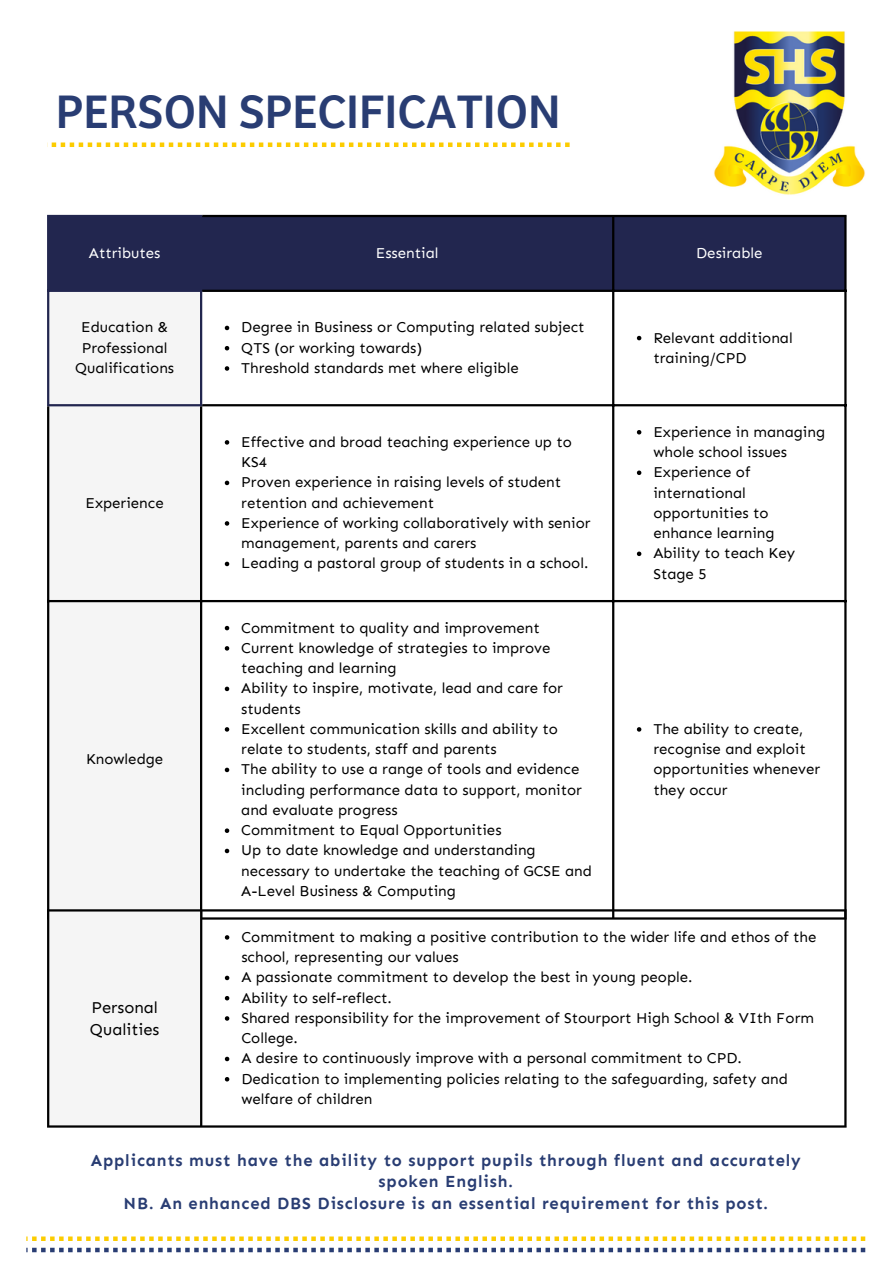
<style>
.page{position:relative;width:894px;height:1264px;background:#fff}
.page>*{position:absolute;margin:0;border:0;box-sizing:border-box;transform-origin:0 0}
.t1{font:48.75px "Bree";color:#293d73}
.t2{font:700 16.5px/21.3px "Sen";letter-spacing:.05em;color:#293d73;text-align:center}
.t3{font:16.5px/22.5px "Sen";color:#000}
.t4{font:15px/20.2px "Sen";color:#000}
.t5{font:15px "Sen";color:#fff}
</style>
<div class="page">
<div style="left:49px;top:217px;width:795px;height:73px;background:#22264f"></div>
<div style="left:49px;top:292px;width:151px;height:617px;background:#f5f5f5"></div>
<svg style="left:225px;top:326px;width:4px;height:4px"></svg>
<svg style="left:225px;top:346px;width:4px;height:4px"></svg>
<svg style="left:225px;top:366px;width:4px;height:5px"></svg>
<svg style="left:636px;top:336px;width:5px;height:4px"></svg>
<svg style="left:225px;top:440px;width:4px;height:4px"></svg>
<svg style="left:225px;top:480px;width:4px;height:5px"></svg>
<svg style="left:225px;top:521px;width:4px;height:4px"></svg>
<svg style="left:225px;top:561px;width:4px;height:5px"></svg>
<svg style="left:636px;top:430px;width:5px;height:4px"></svg>
<svg style="left:636px;top:470px;width:5px;height:5px"></svg>
<svg style="left:636px;top:551px;width:5px;height:5px"></svg>
<svg style="left:225px;top:626px;width:4px;height:4px"></svg>
<svg style="left:225px;top:646px;width:4px;height:4px"></svg>
<svg style="left:225px;top:686px;width:4px;height:5px"></svg>
<svg style="left:225px;top:727px;width:4px;height:4px"></svg>
<svg style="left:225px;top:767px;width:4px;height:5px"></svg>
<svg style="left:225px;top:828px;width:4px;height:5px"></svg>
<svg style="left:225px;top:848px;width:4px;height:5px"></svg>
<svg style="left:636px;top:727px;width:5px;height:4px"></svg>
<hr style="left:47px;top:217px;width:2px;height:187px;background:#22264f">
<hr style="left:200px;top:217px;width:2px;height:187px;background:#22264f">
<hr style="left:47px;top:215px;width:155px;height:2px;background:#22264f">
<hr style="left:47px;top:290px;width:155px;height:2px;background:#22264f">
<hr style="left:47px;top:404px;width:155px;height:2px;background:#22264f">
<hr style="left:47px;top:406px;width:2px;height:511px;background:#000">
<hr style="left:200px;top:406px;width:2px;height:511px;background:#000">
<hr style="left:612px;top:217px;width:2px;height:700px;background:#000">
<hr style="left:844px;top:217px;width:2px;height:700px;background:#000">
<hr style="left:202px;top:215px;width:644px;height:2px;background:#000">
<hr style="left:202px;top:290px;width:644px;height:2px;background:#000">
<hr style="left:202px;top:404px;width:644px;height:2px;background:#000">
<hr style="left:47px;top:600px;width:799px;height:2px;background:#000">
<hr style="left:47px;top:917px;width:799px;height:2px;background:#000">
<svg style="left:47px;top:142px;width:522px;height:5px"></svg>
<img style="left:714px;top:31px;width:151px;height:164px">
<svg style="left:26px;top:1236px;width:839px;height:4px"></svg>
<svg style="left:26px;top:1247px;width:839px;height:5px"></svg>
<div style="left:48px;top:910px;width:153px;height:216px;background:#f5f5f5"></div>
<svg style="left:225px;top:935px;width:4px;height:4px"></svg>
<svg style="left:225px;top:975px;width:4px;height:5px"></svg>
<svg style="left:225px;top:996px;width:4px;height:4px"></svg>
<svg style="left:225px;top:1016px;width:4px;height:4px"></svg>
<svg style="left:225px;top:1056px;width:4px;height:5px"></svg>
<svg style="left:225px;top:1077px;width:4px;height:4px"></svg>
<hr style="left:47px;top:911px;width:2px;height:214px;background:#000">
<hr style="left:200px;top:911px;width:2px;height:214px;background:#000">
<hr style="left:844px;top:911px;width:2px;height:214px;background:#000">
<hr style="left:47px;top:909px;width:799px;height:2px;background:#000">
<hr style="left:47px;top:1125px;width:799px;height:2px;background:#000">
<p class="t1" style="left:56px;top:87px;width:506px">PERSON SPECIFICATION</p>
<h1 class="t5" style="left:89px;top:243px;width:73px">Attributes</h1>
<p class="t5" style="left:376px;top:243px;width:64px">Essential</p>
<p class="t5" style="left:696px;top:243px;width:68px">Desirable</p>
<p class="t4" style="left:75px;top:317px;width:101px;text-align:center">Education &amp;<br>Professional<br>Qualifications</p>
<p class="t4" style="left:241px;top:317px;width:345px">Degree in Business or Computing related subject</p>
<p class="t4" style="left:241px;top:337px;width:182px">QTS (or working towards)</p>
<p class="t4" style="left:241px;top:358px;width:279px">Threshold standards met where eligible</p>
<p class="t4" style="left:85px;top:492px;width:80px">Experience</p>
<p class="t4" style="left:86px;top:749px;width:79px">Knowledge</p>
<p class="t4" style="left:241px;top:431px;width:332px">Effective and broad teaching experience up to<br>KS4</p>
<p class="t4" style="left:241px;top:472px;width:321px">Proven experience in raising levels of student retention and achievement</p>
<p class="t4" style="left:241px;top:512px;width:351px">Experience of working collaboratively with senior management, parents and carers</p>
<p class="t4" style="left:241px;top:553px;width:348px">Leading a pastoral group of students in a school.</p>
<p class="t4" style="left:241px;top:617px;width:300px">Commitment to quality and improvement</p>
<p class="t4" style="left:241px;top:637px;width:310px">Current knowledge of strategies to improve teaching and learning</p>
<p class="t4" style="left:241px;top:678px;width:323px">Ability to inspire, motivate, lead and care for students</p>
<p class="t4" style="left:241px;top:718px;width:318px">Excellent communication skills and ability to relate to students, staff and parents</p>
<p class="t4" style="left:241px;top:759px;width:342px">The ability to use a range of tools and evidence including performance data to support, monitor and evaluate progress</p>
<p class="t4" style="left:241px;top:820px;width:262px">Commitment to Equal Opportunities</p>
<p class="t4" style="left:241px;top:840px;width:352px">Up to date knowledge and understanding necessary to undertake the teaching of GCSE and<br>A-Level Business &amp; Computing</p>
<p class="t4" style="left:653px;top:327px;width:141px">Relevant additional training/CPD</p>
<p class="t4" style="left:653px;top:421px;width:173px">Experience in managing whole school issues</p>
<p class="t4" style="left:653px;top:462px;width:123px">Experience of international opportunities to enhance learning</p>
<p class="t4" style="left:653px;top:543px;width:143px">Ability to teach Key<br>Stage 5</p>
<p class="t4" style="left:653px;top:718px;width:168px">The ability to create, recognise and exploit opportunities whenever they occur</p>
<p class="t3" style="left:90px;top:996px;width:71px">Personal<br>Qualities</p>
<p class="t4" style="left:241px;top:926px;width:576px">Commitment to making a positive contribution to the wider life and ethos of the school, representing our values</p>
<p class="t4" style="left:241px;top:967px;width:452px">A passionate commitment to develop the best in young people.</p>
<p class="t4" style="left:241px;top:987px;width:152px">Ability to self-reflect.</p>
<p class="t4" style="left:241px;top:1007px;width:574px">Shared responsibility for the improvement of Stourport High School &amp; VIth Form<br>College.</p>
<p class="t4" style="left:241px;top:1048px;width:502px">A desire to continuously improve with a personal commitment to CPD.</p>
<p class="t4" style="left:241px;top:1068px;width:548px">Dedication to implementing policies relating to the safeguarding, safety and welfare of children</p>
<p class="t2" style="left:91px;top:1149px;width:711px">Applicants must have the ability to support pupils through fluent and accurately spoken English.</p>
<p class="t2" style="left:123px;top:1192px;width:645px">NB. An enhanced DBS Disclosure is an essential requirement for this post.</p>
</div>
